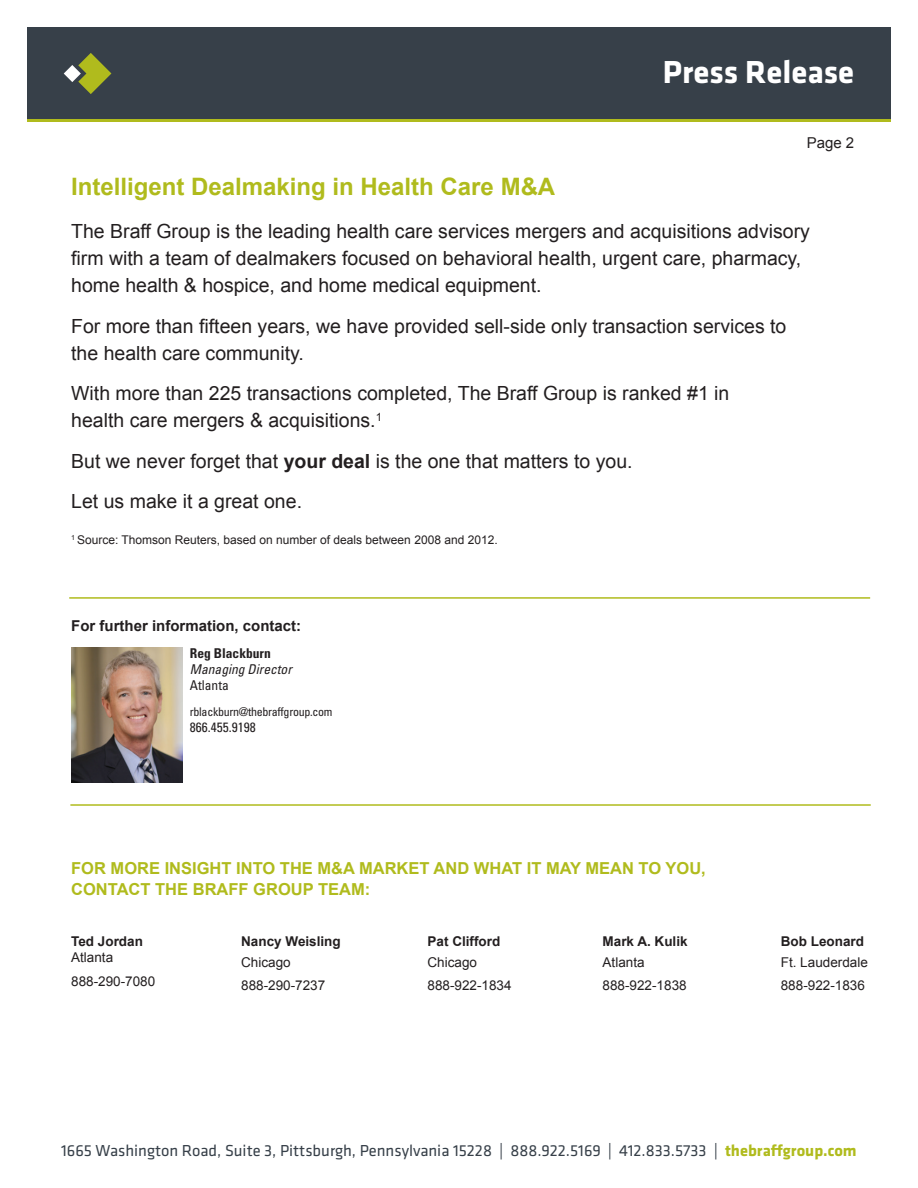
<style>
.page{position:relative;width:918px;height:1188px;background:#fff}
.page>*{position:absolute;margin:0;border:0;box-sizing:border-box;transform-origin:0 0}
.t1{font:700 33px "Klavika";color:#fff}
.t2{font:700 24px "Arial";color:#b0bb1d}
.t3{font:19.5px/27px "Arial";color:#231f20}
.t4{font:16.5px "Klavika";color:#374049}
.t5{font:700 16.5px/21px "Arial";color:#b0bb1d}
.t6{font:700 15px "Arial";color:#231f20}
.t7{font:15px "Arial";color:#231f20}
.t8{font:13.5px "Arial";color:#231f20}
.t9{font:700 13.5px "Arial";color:#231f20}
.t10{font:condensed 13.5px "Univers";color:#231f20}
.t11{font:italic condensed 13.5px "Univers";color:#231f20}
.t12{font:700 condensed 13.5px "Univers";color:#231f20}
.t13{font:12px "Arial";color:#231f20}
.t14{font:condensed 12px "Univers";letter-spacing:-.025em;color:#231f20}
.s1{font-weight:700}
.s2{font-weight:700;color:#b0bb1d}
</style>
<div class="page">
<hr style="left:69px;top:597px;width:801px;height:2px;background:#b0bb1d">
<hr style="left:70px;top:804px;width:801px;height:2px;background:#b0bb1d">
<div style="left:27px;top:27px;width:864px;height:93px;background:#374049"></div>
<hr style="left:27px;top:119px;width:864px;height:3px;background:#b0bb1d">
<svg style="left:64px;top:53px;width:47px;height:41px"></svg>
<img style="left:72px;top:647px;width:110px;height:136px">
<h1 class="t1" style="left:663px;top:49px;width:193px">Press Release</h1>
<p class="t7" style="left:807px;top:133px;width:49px">Page 2</p>
<p class="t2" style="left:71px;top:170px;width:486px">Intelligent Dealmaking in Health Care M&amp;A</p>
<p class="t3" style="left:71px;top:218px;width:740px">The Braff Group is the leading health care services mergers and acquisitions advisory firm with a team of dealmakers focused on behavioral health, urgent care, pharmacy, home health &amp; hospice, and home medical equipment.</p>
<p class="t3" style="left:71px;top:312px;width:717px">For more than fifteen years, we have provided sell-side only transaction services to the health care community.</p>
<p class="t3" style="left:71px;top:380px;width:660px">With more than 225 transactions completed, The Braff Group is ranked #1 in health care mergers &amp; acquisitions.<sup>1</sup></p>
<p class="t3" style="left:71px;top:447px;width:563px">But we never forget that <span class="s1">your deal</span> is the one that matters to you.</p>
<p class="t3" style="left:71px;top:488px;width:232px">Let us make it a great one.</p>
<p class="t13" style="left:71px;top:532px;width:428px"><sup>1</sup> Source: Thomson Reuters, based on number of deals between 2008 and 2012.</p>
<p class="t6" style="left:71px;top:616px;width:232px">For further information, contact:</p>
<p class="t12" style="left:190px;top:645px;width:82px">Reg Blackburn</p>
<p class="t11" style="left:190px;top:661px;width:103px">Managing Director</p>
<p class="t10" style="left:190px;top:677px;width:41px">Atlanta</p>
<p class="t14" style="left:190px;top:704px;width:144px">rblackburn@thebraffgroup.com</p>
<p class="t10" style="left:190px;top:719px;width:67px">866.455.9198</p>
<p class="t5" style="left:71px;top:858px;width:636px">FOR MORE INSIGHT INTO THE M&amp;A MARKET AND WHAT IT MAY MEAN TO YOU,<br>CONTACT THE BRAFF GROUP TEAM:</p>
<p class="t9" style="left:71px;top:932px;width:73px">Ted Jordan</p>
<p class="t8" style="left:71px;top:949px;width:44px">Atlanta</p>
<p class="t8" style="left:71px;top:972px;width:86px">888-290-7080</p>
<p class="t9" style="left:241px;top:932px;width:101px">Nancy Weisling</p>
<p class="t8" style="left:241px;top:953px;width:51px">Chicago</p>
<p class="t8" style="left:241px;top:977px;width:86px">888-290-7237</p>
<p class="t9" style="left:428px;top:932px;width:74px">Pat Clifford</p>
<p class="t8" style="left:428px;top:953px;width:51px">Chicago</p>
<p class="t8" style="left:428px;top:977px;width:86px">888-922-1834</p>
<p class="t9" style="left:603px;top:932px;width:87px">Mark A. Kulik</p>
<p class="t8" style="left:603px;top:953px;width:44px">Atlanta</p>
<p class="t8" style="left:603px;top:977px;width:86px">888-922-1838</p>
<p class="t9" style="left:781px;top:932px;width:85px">Bob Leonard</p>
<p class="t8" style="left:781px;top:953px;width:89px">Ft. Lauderdale</p>
<p class="t8" style="left:781px;top:977px;width:86px">888-922-1836</p>
<p class="t4" style="left:61px;top:1139px;width:797px">1665 Washington Road, Suite 3, Pittsburgh, Pennsylvania 15228 | 888.922.5169 | 412.833.5733 | <span class="s2">thebraffgroup.com</span></p>
</div>
